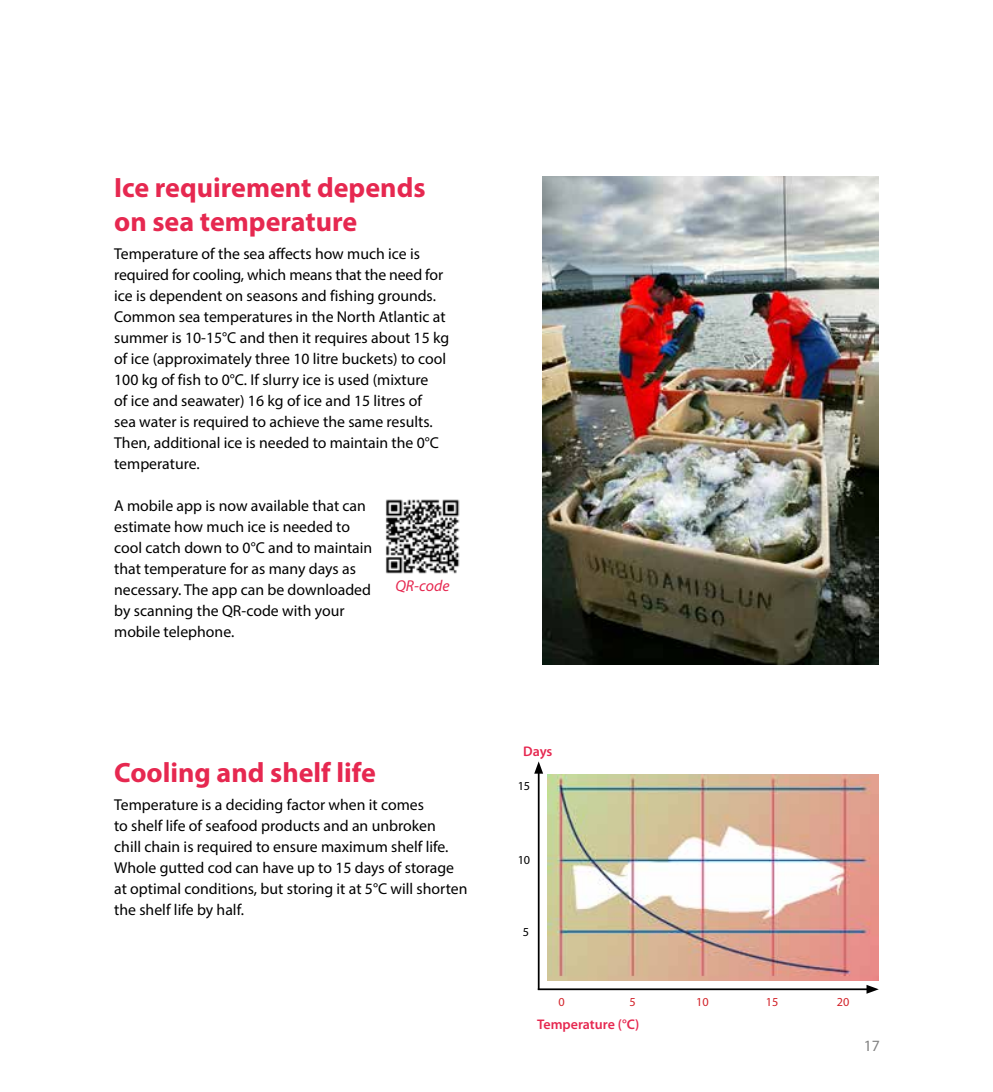
<style>
.page{position:relative;width:993px;height:1092px;background:#fff}
.page>*{position:absolute;margin:0;border:0;box-sizing:border-box;transform-origin:0 0}
.t1{font:700 28px/33.6px "Myriad Pro";color:#e62850}
.t2{font:15.75px/21px "Myriad Pro";color:#000}
.t3{font:italic 15.75px "Myriad Pro";color:#e62850}
.t4{font:15.75px "Myriad Pro";color:#828282}
.t5{font:600 14px "Myriad Pro";color:#e62850}
.t6{font:12.25px "Myriad Pro";color:#d2232a}
.t7{font:12.25px "Myriad Pro";color:#000101}
</style>
<div class="page">
<img style="left:547px;top:774px;width:331px;height:206px">
<hr style="left:537px;top:770px;width:2px;height:219px;background:#000">
<svg style="left:534px;top:761px;width:9px;height:12px"></svg>
<hr style="left:537px;top:988px;width:331px;height:2px;background:#000">
<svg style="left:866px;top:985px;width:12px;height:8px"></svg>
<img style="left:542px;top:176px;width:335px;height:488px">
<img style="left:385px;top:499px;width:75px;height:75px">
<h1 class="t1" style="left:114px;top:170px;width:313px">Ice requirement depends on sea temperature</h1>
<p class="t2" style="left:114px;top:243px;width:336px">Temperature of the sea affects how much ice is required for cooling, which means that the need for ice is dependent on seasons and fishing grounds.<br>Common sea temperatures in the North Atlantic at summer is 10-15°C and then it requires about 15 kg of ice (approximately three 10 litre buckets) to cool 100 kg of fish to 0°C. If slurry ice is used (mixture<br>of ice and seawater) 16 kg of ice and 15 litres of<br>sea water is required to achieve the same results.<br>Then, additional ice is needed to maintain the 0°C temperature.</p>
<p class="t2" style="left:114px;top:494px;width:259px">A mobile app is now available that can estimate how much ice is needed to cool catch down to 0°C and to maintain that temperature for as many days as necessary. The app can be downloaded by scanning the QR-code with your mobile telephone.</p>
<p class="t3" style="left:395px;top:576px;width:56px">QR-code</p>
<h1 class="t1" style="left:114px;top:755px;width:263px">Cooling and shelf life</h1>
<p class="t2" style="left:114px;top:794px;width:355px">Temperature is a deciding factor when it comes<br>to shelf life of seafood products and an unbroken<br>chill chain is required to ensure maximum shelf life.<br>Whole gutted cod can have up to 15 days of storage at optimal conditions, but storing it at 5°C will shorten the shelf life by half.</p>
<p class="t5" style="left:523px;top:743px;width:31px">Days</p>
<p class="t7" style="left:517px;top:778px;width:14px">15</p>
<p class="t7" style="left:517px;top:852px;width:14px">10</p>
<p class="t7" style="left:522px;top:923px;width:8px">5</p>
<p class="t6" style="left:558px;top:994px;width:8px">0</p>
<p class="t6" style="left:629px;top:994px;width:8px">5</p>
<p class="t6" style="left:696px;top:994px;width:14px">10</p>
<p class="t6" style="left:765px;top:994px;width:14px">15</p>
<p class="t6" style="left:836px;top:994px;width:14px">20</p>
<p class="t5" style="left:537px;top:1016px;width:104px">Temperature (°C)</p>
<p class="t4" style="left:863px;top:1036px;width:18px">17</p>
</div>
